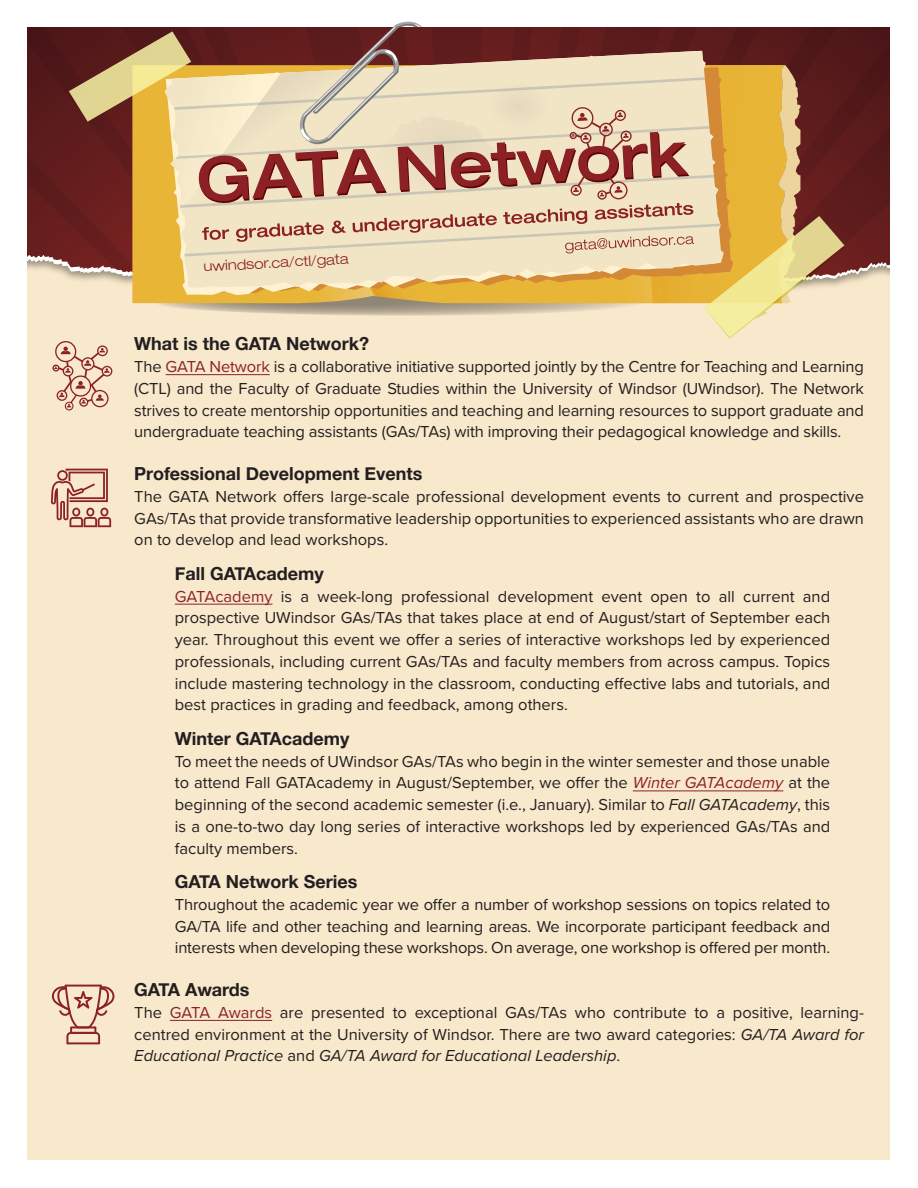
<style>
.page{position:relative;width:918px;height:1188px;background:#fff}
.page>*{position:absolute;margin:0;border:0;box-sizing:border-box;transform-origin:0 0}
.t1{font:700 18px "Helvetica Neue";color:#231f20}
.t2{font:16.5px/21.8px "Proxima Nova";color:#231f20;text-align:justify}
.t3{font:300 expanded 14.25px "Helvetica Neue LT Std";color:#8b2025}
.s1{color:#8c2226}
.s2{font-style:italic;color:#8c2226}
.s3{font-style:italic}
</style>
<div class="page">
<div style="left:17px;top:14px;width:877px;height:1152px;background:#f8e8cc"></div>
<svg style="left:27px;top:27px;width:863px;height:257px;background:#642a29"></svg>
<div style="left:0;top:0;width:918px;height:27px;background:#fff"></div>
<div style="left:0;top:1161px;width:918px;height:27px;background:#fff"></div>
<div style="left:890px;top:0;width:28px;height:1188px;background:#fff"></div>
<div style="left:0;top:0;width:27px;height:1188px;background:#fff"></div>
<svg style="left:69px;top:21px;width:775px;height:318px"></svg>
<hr style="left:166px;top:374px;width:104px;height:1px;background:#8c2226">
<hr style="left:175px;top:604px;width:97px;height:1px;background:#8c2226">
<hr style="left:633px;top:791px;width:150px;height:1px;background:#8c2226">
<hr style="left:170px;top:1020px;width:102px;height:1px;background:#8c2226">
<svg style="left:52px;top:985px;width:63px;height:59px"></svg>
<svg style="left:51px;top:469px;width:60px;height:58px"></svg>
<div style="left:55px;top:341px;width:21px;height:21px;border:1px solid #8b2025;border-radius:50%"></div>
<div style="left:97px;top:345px;width:11px;height:11px;border:1px solid #8b2025;border-radius:50%"></div>
<div style="left:102px;top:366px;width:10px;height:11px;border:1px solid #8b2025;border-radius:50%"></div>
<div style="left:52px;top:365px;width:7px;height:7px;border:1px solid #8b2025;border-radius:50%"></div>
<div style="left:65px;top:402px;width:9px;height:8px;border:1px solid #8b2025;border-radius:50%"></div>
<svg style="left:54px;top:347px;width:56px;height:60px"></svg>
<p class="t3" style="left:203px;top:258px;width:147px;rotate:-3deg">uwindsor.ca/ctl/gata</p>
<p class="t1" style="left:134px;top:330px;width:237px">What is the GATA Network?</p>
<p class="t2" style="left:134px;top:355px;width:731px">The <span class="s1">GATA Network</span> is a collaborative initiative supported jointly by the Centre for Teaching and Learning (CTL) and the Faculty of Graduate Studies within the University of Windsor (UWindsor). The Network strives to create mentorship opportunities and teaching and learning resources to support graduate and undergraduate teaching assistants (GAs/TAs) with improving their pedagogical knowledge and skills.</p>
<p class="t1" style="left:134px;top:460px;width:290px">Professional Development Events</p>
<p class="t2" style="left:134px;top:485px;width:731px">The GATA Network offers large-scale professional development events to current and prospective GAs/TAs that provide transformative leadership opportunities to experienced assistants who are drawn on to develop and lead workshops.</p>
<p class="t1" style="left:175px;top:559px;width:150px">Fall GATAcademy</p>
<p class="t2" style="left:175px;top:584px;width:657px"><span class="s1">GATAcademy</span> is a week-long professional development event open to all current and prospective UWindsor GAs/TAs that takes place at end of August/start of September each year. Throughout this event we offer a series of interactive workshops led by experienced professionals, including current GAs/TAs and faculty members from across campus. Topics include mastering technology in the classroom, conducting effective labs and tutorials, and best practices in grading and feedback, among others.</p>
<p class="t1" style="left:175px;top:724px;width:176px">Winter GATAcademy</p>
<p class="t2" style="left:175px;top:749px;width:657px">To meet the needs of UWindsor GAs/TAs who begin in the winter semester and those unable to attend Fall GATAcademy in August/September, we offer the <span class="s2">Winter GATAcademy</span> at the beginning of the second academic semester (i.e., January). Similar to <span class="s3">Fall GATAcademy</span>, this is a one-to-two day long series of interactive workshops led by experienced GAs/TAs and faculty members.</p>
<p class="t1" style="left:175px;top:868px;width:184px">GATA Network Series</p>
<p class="t2" style="left:175px;top:893px;width:657px">Throughout the academic year we offer a number of workshop sessions on topics related to GA/TA life and other teaching and learning areas. We incorporate participant feedback and interests when developing these workshops. On average, one workshop is offered per month.</p>
<p class="t1" style="left:134px;top:976px;width:117px">GATA Awards</p>
<p class="t2" style="left:134px;top:1001px;width:731px">The <span class="s1">GATA Awards</span> are presented to exceptional GAs/TAs who contribute to a positive, learning&shy;centred environment at the University of Windsor. There are two award categories: <span class="s3">GA/TA Award for Educational Practice</span> and <span class="s3">GA/TA Award for Educational Leadership</span>.</p>
</div>
